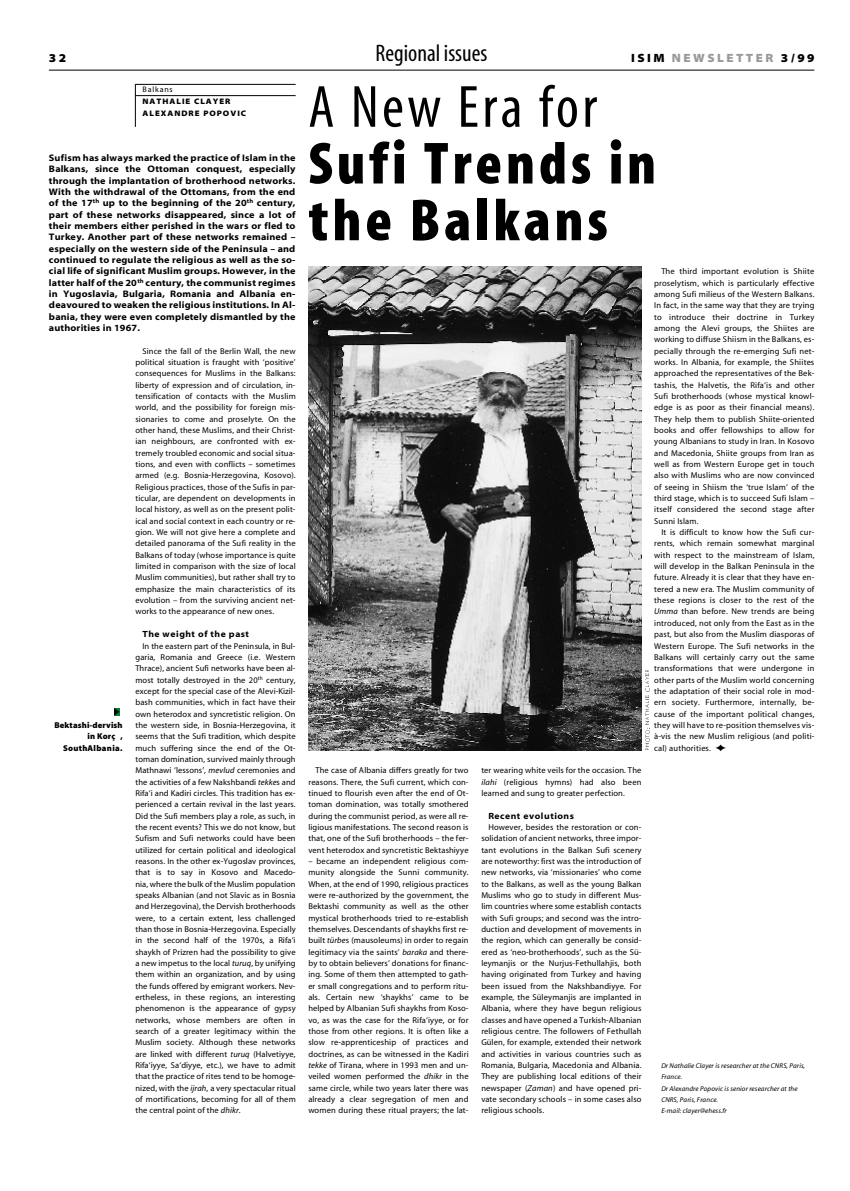
<style>
.page{position:relative;width:850px;height:1191px;background:#fff}
.page>*{position:absolute;margin:0;border:0;box-sizing:border-box;transform-origin:0 0}
.t1{font:60px/56.8px "Myriad MM83";letter-spacing:.065em;color:#000}
.t2{font:60px "Myriad MM43";letter-spacing:.055em;color:#000}
.t3{font:24px "Myriad MM43";color:#000}
.t4{font:12px "Myriad MM87";letter-spacing:.205em;color:#999}
.t5{font:12px "Myriad MM87";color:#000}
.t6{font:9.5px/11.4px "Myriad MM77";letter-spacing:.015em;color:#000;text-align:justify}
.t7{font:9px "Myriad MM77";letter-spacing:.065em;color:#000}
.t8{font:8.5px/11.3px "Myriad MM46";letter-spacing:.02em;color:#000;text-align:justify}
.t9{font:8.5px/11.4px "Myriad MM86";letter-spacing:.01em;color:#000;text-align:right}
.t10{font:8px/11.2px "Myriad MM87";letter-spacing:.12em;color:#000}
.t11{font:8px "Myriad MM46";color:#000}
.t12{font:7px/11.3px "Myriad MM It 5 46";letter-spacing:.015em;color:#000}
.s1{color:#000}
.s2{font-family:"Myriad MM It 5 46"}
</style>
<div class="page">
<hr style="left:49px;top:70px;width:765px;height:1px;background:#000">
<hr style="left:135px;top:84px;width:161px;height:1px;background:#000">
<hr style="left:135px;top:95px;width:161px;height:1px;background:#000">
<hr style="left:135px;top:84px;width:1px;height:43px;background:#000">
<svg style="left:114px;top:708px;width:6px;height:8px"></svg>
<img style="left:308px;top:266px;width:333px;height:484px">
<svg style="left:645px;top:670px;width:4px;height:80px"></svg>
<h3 class="t5" style="left:49px;top:52px;width:19px">3 2</h3>
<h2 class="t3" style="left:376px;top:43px;width:113px">Regional issues</h2>
<h3 class="t4" style="left:631px;top:52px;width:185px"><span class="s1">ISIM</span> NEWSLETTER <span class="s1">3 / 9 9</span></h3>
<p class="t11" style="left:143px;top:86px;width:32px">B a l k a n s</p>
<p class="t10" style="left:143px;top:97px;width:105px">NATHALIE CLAYER<br>ALEXANDRE POPOVIC</p>
<p class="t6" style="left:49px;top:153px;width:248px">Sufism has always marked the practice of Islam in the Balkans, since the Ottoman conquest, especially through the implantation of brotherhood networks.<br>With the withdrawal of the Ottomans, from the end of the 17<sup>t</sup> <sup>h</sup> up to the beginning of the 20<sup>t</sup> <sup>h</sup> c e n t u r y , part of these networks disappeared, since a lot of their members either perished in the wars or fled to Turkey. Another part of these networks remained – especially on the western side of the Peninsula – and continued to regulate the religious as well as the so&shy;cial life of significant Muslim groups. However, in the latter half of the 20<sup>t</sup> <sup>h</sup> century, the communist regimes in Yugoslavia, Bulgaria, Romania and Albania en&shy;deavoured to weaken the religious institutions. In Al&shy;bania, they were even completely dismantled by the authorities in 1967.</p>
<h1 class="t2" style="left:308px;top:82px;width:290px">A New Era for</h1>
<h1 class="t1" style="left:308px;top:140px;width:349px">Sufi Trends in t h e B a l k a n s</h1>
<p class="t8" style="left:654px;top:266px;width:162px;text-indent:7px">The third important evolution is Shiite proselytism, which is particularly effective among Sufi milieus of the Western Balkans.<br>In fact, in the same way that they are trying to introduce their doctrine in Turkey among the Alevi groups, the Shiites are working to diffuse Shiism in the Balkans, es&shy;pecially through the re-emerging Sufi net&shy;works. In Albania, for example, the Shiites approached the representatives of the Bek&shy;tashis, the Halvetis, the Rifa‘is and other Sufi brotherhoods (whose mystical knowl&shy;edge is as poor as their financial means).<br>They help them to publish Shiite-oriented books and offer fellowships to allow for young Albanians to study in Iran. In Kosovo and Macedonia, Shiite groups from Iran as well as from Western Europe get in touch also with Muslims who are now convinced of seeing in Shiism the ‘true Islam’ of the third stage, which is to succeed Sufi Islam – itself considered the second stage after Sunni Islam.</p>
<p class="t8" style="left:654px;top:527px;width:162px;text-indent:7px">It is difficult to know how the Sufi cur&shy;rents, which remain somewhat marginal with respect to the mainstream of Islam, will develop in the Balkan Peninsula in the future. Already it is clear that they have en&shy;tered a new era. The Muslim community of these regions is closer to the rest of the <span class="s2">U m m a</span> than before. New trends are being introduced, not only from the East as in the past, but also from the Muslim diasporas of Western Europe. The Sufi networks in the Balkans will certainly carry out the same transformations that were undergone in other parts of the Muslim world concerning the adaptation of their social role in mod&shy;ern society. Furthermore, internally, be&shy;cause of the important political changes, they will have to re-position themselves vis&shy;à-vis the new Muslim religious (and politi&shy;cal) authorities. ♦</p>
<p class="t8" style="left:135px;top:346px;width:162px;text-indent:7px">Since the fall of the Berlin Wall, the new political situation is fraught with ‘positive’ consequences for Muslims in the Balkans: liberty of expression and of circulation, in&shy;tensification of contacts with the Muslim world, and the possibility for foreign mis&shy;sionaries to come and proselyte. On the other hand, these Muslims, and their Christ&shy;ian neighbours, are confronted with ex&shy;tremely troubled economic and social situa&shy;tions, and even with conflicts – sometimes armed (e.g. Bosnia-Herzegovina, Kosovo).<br>Religious practices, those of the Sufis in par&shy;ticular, are dependent on developments in local history, as well as on the present polit&shy;ical and social context in each country or re&shy;gion. We will not give here a complete and detailed panorama of the Sufi reality in the Balkans of today (whose importance is quite limited in comparison with the size of local Muslim communities), but rather shall try to emphasize the main characteristics of its evolution – from the surviving ancient net&shy;works to the appearance of new ones.</p>
<p class="t7" style="left:143px;top:630px;width:108px">The weight of the past</p>
<p class="t8" style="left:135px;top:641px;width:162px;text-indent:7px">In the eastern part of the Peninsula, in Bul&shy;garia, Romania and Greece (i.e. Western Thrace), ancient Sufi networks have been al&shy;most totally destroyed in the 20<sup>t</sup> <sup>h</sup> c e n t u r y , except for the special case of the Alevi-Kizil&shy;bash communities, which in fact have their own heterodox and syncretistic religion. On the western side, in Bosnia-Herzegovina, it seems that the Sufi tradition, which despite much suffering since the end of the Ot&shy;toman domination, survived mainly through Mathnawi ‘lessons’, <span class="s2">m e v l u d</span> ceremonies and the activities of a few Nakshbandi <span class="s2">t e k k e</span>s and Rifa‘i and Kadiri circles. This tradition has ex&shy;perienced a certain revival in the last years.<br>Did the Sufi members play a role, as such, in the recent events? This we do not know, but Sufism and Sufi networks could have been utilized for certain political and ideological reasons. In the other ex-Yugoslav provinces, that is to say in Kosovo and Macedo&shy;n i a , where the bulk of the Muslim population speaks Albanian (and not Slavic as in Bosnia and Herzegovina), the Dervish brotherhoods were, to a certain extent, less challenged than those in Bosnia-Herzegovina. Especially in the second half of the 1970s, a Rifa‘i shaykh of Prizren had the possibility to give a new impetus to the local <span class="s2">t u r u q</span>, by unifying them within an organization, and by using the funds offered by emigrant workers. Nev&shy;ertheless, in these regions, an interesting phenomenon is the appearance of gypsy networks, whose members are often in search of a greater legitimacy within the Muslim society. Although these networks are linked with different <span class="s2">t u r u q</span> ( H a l v e t i y y e , Rifa‘iyye, Sa‘diyye, etc.), we have to admit that the practice of rites tend to be homoge&shy;nized, with the <span class="s2">i j r a h</span>, a very spectacular ritual of mortifications, becoming for all of them the central point of the <span class="s2">d h i k r</span>.</p>
<p class="t9" style="left:54px;top:720px;width:70px">B e k t a s h i - d e r v i s h in Korçë,<br>S o u t hA l b a n i a .</p>
<p class="t8" style="left:308px;top:765px;width:162px;text-indent:7px">The case of Albania differs greatly for two reasons. There, the Sufi current, which con&shy;tinued to flourish even after the end of Ot&shy;toman domination, was totally smothered during the communist period, as were all re&shy;ligious manifestations. The second reason is that, one of the Sufi brotherhoods – the fer&shy;vent heterodox and syncretistic Bektashiyye</p>
<p class="t8" style="left:308px;top:856px;width:162px">– became an independent religious com&shy;munity alongside the Sunni community.<br>When, at the end of 1990, religious practices were re-authorized by the government, the Bektashi community as well as the other mystical brotherhoods tried to re-establish themselves. Descendants of shaykhs first re&shy;built <span class="s2">t ü r b e</span>s (mausoleums) in order to regain legitimacy via the saints’ <span class="s2">b a r a k a</span> and there&shy;by to obtain believers’ donations for financ&shy;ing. Some of them then attempted to gath&shy;er small congregations and to perform ritu&shy;als. Certain new ‘shaykhs’ came to be helped by Albanian Sufi shaykhs from Koso&shy;vo, as was the case for the Rifa‘iyye, or for those from other regions. It is often like a slow re-apprenticeship of practices and doctrines, as can be witnessed in the Kadiri <span class="s2">t e k k e</span> of Tirana, where in 1993 men and un&shy;veiled women performed the <span class="s2">d h i k r</span> in the same circle, while two years later there was already a clear segregation of men and women during these ritual prayers; the lat-</p>
<p class="t8" style="left:481px;top:765px;width:162px">ter wearing white veils for the occasion. The <span class="s2">i l a h i</span> (religious hymns) had also been learned and sung to greater perfection.</p>
<p class="t7" style="left:488px;top:812px;width:87px">Recent evolutions</p>
<p class="t8" style="left:481px;top:822px;width:162px;text-indent:7px">However, besides the restoration or con&shy;solidation of ancient networks, three impor&shy;tant evolutions in the Balkan Sufi scenery are noteworthy: first was the introduction of new networks, via ‘missionaries’ who come to the Balkans, as well as the young Balkan Muslims who go to study in different Mus&shy;lim countries where some establish contacts with Sufi groups; and second was the intro&shy;duction and development of movements in the region, which can generally be consid&shy;ered as ‘neo-brotherhoods’, such as the Sü&shy;leymanjis or the Nurjus-Fethullahjis, both having originated from Turkey and having been issued from the Nakshbandiyye. For example, the Süleymanjis are implanted in Albania, where they have begun religious classes and have opened a Turkish-Albanian religious centre. The followers of Fethullah Gülen, for example, extended their network and activities in various countries such as Romania, Bulgaria, Macedonia and Albania.<br>They are publishing local editions of their newspaper (<span class="s2">Z a m a n</span>) and have opened pri&shy;vate secondary schools – in some cases also religious schools.</p>
<p class="t12" style="left:661px;top:1061px;width:145px">Dr Nathalie Clayer is researcher at the CNRS, Paris,<br>France.<br>Dr Alexandre Popovic is senior researcher at the<br>CNRS, Paris, France.<br>E-mail: clayer@ehess.fr</p>
</div>
